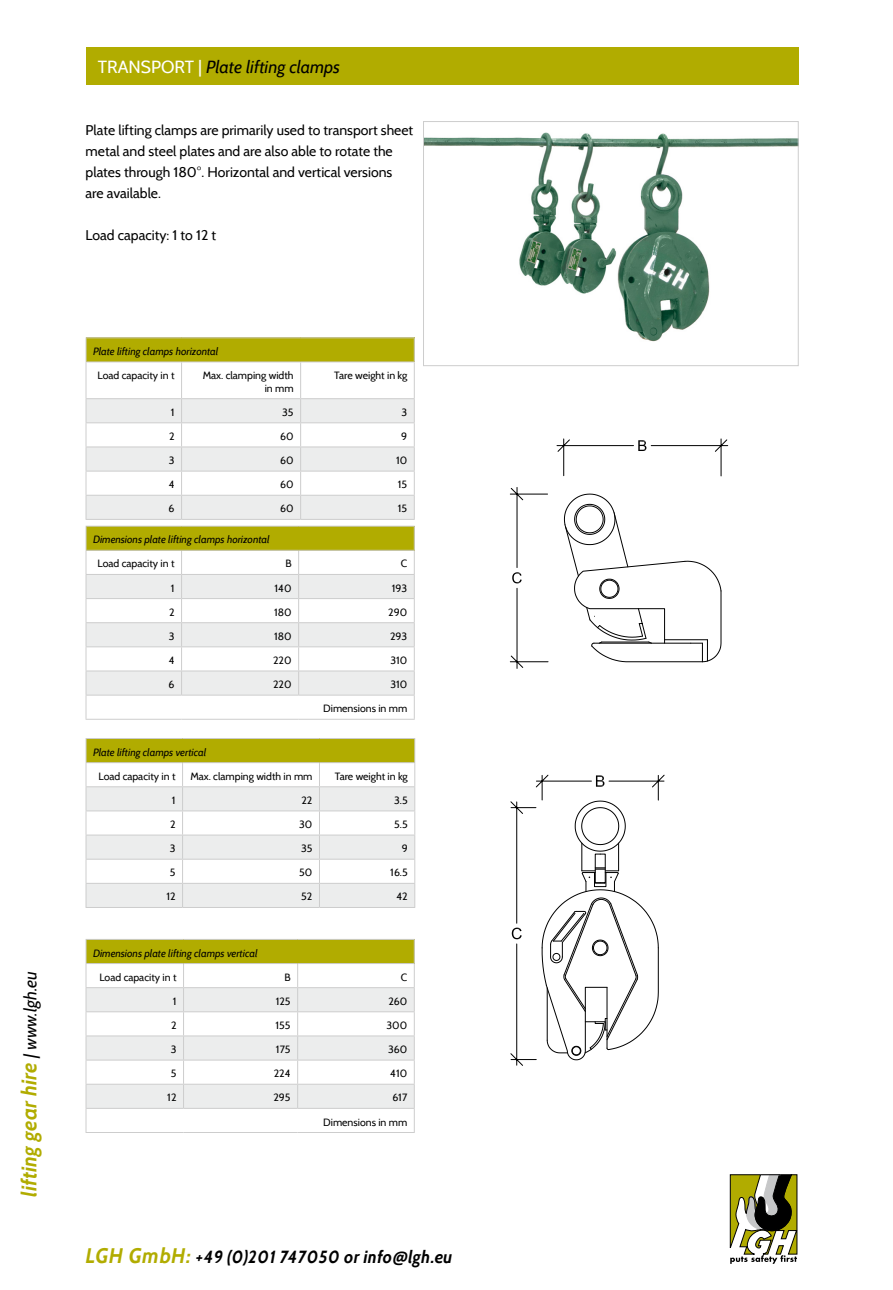
<style>
.page{position:relative;width:893px;height:1290px;background:#fff}
.page>*{position:absolute;margin:0;border:0;box-sizing:border-box;transform-origin:0 0}
.t1{font:italic 700 21px "Cabin";color:#b1ac00}
.t2{font:italic 700 17.5px "Cabin";color:#000}
.t3{font:italic 17.5px "Cabin";color:#000}
.t4{font:14px/21px "Cabin";color:#000}
.t5{font:10.5px/12.6px "Cabin";color:#000;text-align:right}
.t6{font:italic 10.5px "Cabin";color:#000}
.s1{font-size:17.5px;color:#000}
.s2{font-weight:400;font-size:17.5px;color:#000}
.s3{font-style:normal;color:#fff}
.s4{font-size:21px;color:#b1ac00}
.s5{font-family:"Calibri"}
</style>
<div class="page">
<svg style="left:730px;top:1174px;width:67px;height:90px"></svg>
<div style="left:86px;top:47px;width:712px;height:38px;background:#b1ac00"></div>
<div style="left:86px;top:338px;width:328px;height:24px;background:#b1ac00"></div>
<hr style="left:86px;top:362px;width:1px;height:36px;background:#cdcdcd">
<hr style="left:181px;top:362px;width:1px;height:36px;background:#cdcdcd">
<hr style="left:300px;top:362px;width:1px;height:36px;background:#cdcdcd">
<hr style="left:414px;top:362px;width:1px;height:36px;background:#cdcdcd">
<svg style="left:86px;top:399px;width:329px;height:120px"></svg>
<hr style="left:86px;top:361px;width:96px;height:1px;background:#cdcdcd">
<hr style="left:182px;top:361px;width:119px;height:1px;background:#cdcdcd">
<hr style="left:301px;top:361px;width:114px;height:1px;background:#cdcdcd">
<hr style="left:86px;top:398px;width:96px;height:1px;background:#cdcdcd">
<hr style="left:182px;top:398px;width:119px;height:1px;background:#cdcdcd">
<hr style="left:301px;top:398px;width:114px;height:1px;background:#cdcdcd">
<hr style="left:86px;top:422px;width:96px;height:1px;background:#cdcdcd">
<hr style="left:182px;top:422px;width:119px;height:1px;background:#cdcdcd">
<hr style="left:301px;top:422px;width:114px;height:1px;background:#cdcdcd">
<hr style="left:86px;top:446px;width:96px;height:1px;background:#cdcdcd">
<hr style="left:182px;top:446px;width:119px;height:1px;background:#cdcdcd">
<hr style="left:301px;top:446px;width:114px;height:1px;background:#cdcdcd">
<hr style="left:86px;top:471px;width:96px;height:1px;background:#cdcdcd">
<hr style="left:182px;top:471px;width:119px;height:1px;background:#cdcdcd">
<hr style="left:301px;top:471px;width:114px;height:1px;background:#cdcdcd">
<hr style="left:86px;top:495px;width:96px;height:1px;background:#cdcdcd">
<hr style="left:182px;top:495px;width:119px;height:1px;background:#cdcdcd">
<hr style="left:301px;top:495px;width:114px;height:1px;background:#cdcdcd">
<hr style="left:86px;top:519px;width:96px;height:1px;background:#cdcdcd">
<hr style="left:182px;top:519px;width:119px;height:1px;background:#cdcdcd">
<hr style="left:301px;top:519px;width:114px;height:1px;background:#cdcdcd">
<svg style="left:414px;top:338px;width:1px;height:23px"></svg>
<hr style="left:86px;top:337px;width:96px;height:1px;background:#cdcdcd">
<svg style="left:86px;top:338px;width:1px;height:23px"></svg>
<hr style="left:182px;top:337px;width:119px;height:1px;background:#cdcdcd">
<hr style="left:301px;top:337px;width:114px;height:1px;background:#cdcdcd">
<hr style="left:86px;top:719px;width:96px;height:1px;background:#cdcdcd">
<hr style="left:182px;top:719px;width:117px;height:1px;background:#cdcdcd">
<hr style="left:299px;top:719px;width:116px;height:1px;background:#cdcdcd">
<hr style="left:86px;top:526px;width:96px;height:1px;background:#cdcdcd">
<svg style="left:86px;top:527px;width:329px;height:192px"></svg>
<hr style="left:182px;top:526px;width:117px;height:1px;background:#cdcdcd">
<hr style="left:299px;top:526px;width:116px;height:1px;background:#cdcdcd">
<hr style="left:86px;top:907px;width:97px;height:1px;background:#cdcdcd">
<hr style="left:183px;top:907px;width:136px;height:1px;background:#cdcdcd">
<hr style="left:319px;top:907px;width:96px;height:1px;background:#cdcdcd">
<hr style="left:86px;top:738px;width:97px;height:1px;background:#cdcdcd">
<svg style="left:86px;top:739px;width:329px;height:168px"></svg>
<hr style="left:183px;top:738px;width:136px;height:1px;background:#cdcdcd">
<hr style="left:319px;top:738px;width:96px;height:1px;background:#cdcdcd">
<hr style="left:86px;top:1132px;width:98px;height:1px;background:#cdcdcd">
<hr style="left:184px;top:1132px;width:114px;height:1px;background:#cdcdcd">
<hr style="left:298px;top:1132px;width:117px;height:1px;background:#cdcdcd">
<hr style="left:86px;top:939px;width:98px;height:1px;background:#cdcdcd">
<svg style="left:86px;top:940px;width:329px;height:192px"></svg>
<hr style="left:184px;top:939px;width:114px;height:1px;background:#cdcdcd">
<hr style="left:298px;top:939px;width:117px;height:1px;background:#cdcdcd">
<img style="left:425px;top:132px;width:371px;height:210px">
<div style="left:423px;top:121px;width:375px;height:245px;border:1px solid #cdcdcd"></div>
<svg style="left:510px;top:774px;width:155px;height:292px"></svg>
<svg style="left:509px;top:438px;width:220px;height:231px"></svg>
<h1 class="t1" style="left:16px;top:1196px;width:227px;rotate:-90deg">lifting gear hire <span class="s1">|</span> <span class="s2">www.lgh.eu</span></h1>
<p class="t3" style="left:98px;top:56px;width:244px"><span class="s3">TRANSPORT |</span> Plate lifting clamps</p>
<p class="t4" style="left:86px;top:119px;width:329px">Plate lifting clamps are primarily used to transport sheet metal and steel plates and are also able to rotate the plates through 180°. Horizontal and vertical versions are available.</p>
<p class="t4" style="left:86px;top:224px;width:132px">Load capacity: 1 to 12 t</p>
<p class="t6" style="left:93px;top:345px;width:127px">Plate lifting clamps horizontal</p>
<p class="t5" style="left:98px;top:369px;width:79px">Load capacity in t</p>
<p class="t5" style="left:203px;top:369px;width:92px">Max. clamping width in mm</p>
<p class="t5" style="left:334px;top:369px;width:75px">Tare weight in kg</p>
<p class="t5" style="left:171px;top:406px;width:5px">1</p>
<p class="t5" style="left:282px;top:406px;width:13px">35</p>
<p class="t5" style="left:402px;top:406px;width:7px">3</p>
<p class="t5" style="left:169px;top:430px;width:7px">2</p>
<p class="t5" style="left:280px;top:430px;width:15px">60</p>
<p class="t5" style="left:401px;top:430px;width:7px">9</p>
<p class="t5" style="left:169px;top:454px;width:7px">3</p>
<p class="t5" style="left:280px;top:454px;width:15px">60</p>
<p class="t5" style="left:396px;top:454px;width:13px">10</p>
<p class="t5" style="left:169px;top:478px;width:7px">4</p>
<p class="t5" style="left:280px;top:478px;width:15px">60</p>
<p class="t5" style="left:398px;top:478px;width:11px">15</p>
<p class="t5" style="left:169px;top:502px;width:7px">6</p>
<p class="t5" style="left:280px;top:502px;width:15px">60</p>
<p class="t5" style="left:398px;top:502px;width:11px">15</p>
<p class="t6" style="left:93px;top:533px;width:178px">Dimensions plate lifting clamps horizontal</p>
<p class="t5" style="left:98px;top:557px;width:79px">Load capacity in t</p>
<p class="t5" style="left:285px;top:557px;width:8px">B</p>
<p class="t5" style="left:401px;top:557px;width:8px">C</p>
<p class="t5" style="left:171px;top:581px;width:5px">1</p>
<p class="t5" style="left:275px;top:581px;width:19px">140</p>
<p class="t5" style="left:392px;top:581px;width:17px">193</p>
<p class="t5" style="left:169px;top:606px;width:7px">2</p>
<p class="t5" style="left:274px;top:606px;width:19px">180</p>
<p class="t5" style="left:388px;top:606px;width:20px">290</p>
<p class="t5" style="left:169px;top:630px;width:7px">3</p>
<p class="t5" style="left:274px;top:630px;width:19px">180</p>
<p class="t5" style="left:390px;top:630px;width:19px">293</p>
<p class="t5" style="left:169px;top:654px;width:7px">4</p>
<p class="t5" style="left:273px;top:654px;width:20px">220</p>
<p class="t5" style="left:390px;top:654px;width:18px">310</p>
<p class="t5" style="left:169px;top:678px;width:7px">6</p>
<p class="t5" style="left:273px;top:678px;width:20px">220</p>
<p class="t5" style="left:390px;top:678px;width:18px">310</p>
<p class="t5" style="left:323px;top:702px;width:86px">Dimensions in mm</p>
<p class="t6" style="left:93px;top:745px;width:115px">Plate lifting clamps vertical</p>
<p class="t5" style="left:99px;top:770px;width:79px">Load capacity in t</p>
<p class="t5" style="left:190px;top:770px;width:124px">Max. clamping width in mm</p>
<p class="t5" style="left:335px;top:770px;width:75px">Tare weight in kg</p>
<p class="t5" style="left:172px;top:794px;width:5px">1</p>
<p class="t5" style="left:301px;top:794px;width:13px">22</p>
<p class="t5" style="left:394px;top:794px;width:15px">3.5</p>
<p class="t5" style="left:170px;top:818px;width:7px">2</p>
<p class="t5" style="left:299px;top:818px;width:15px">30</p>
<p class="t5" style="left:394px;top:818px;width:15px">5.5</p>
<p class="t5" style="left:170px;top:842px;width:7px">3</p>
<p class="t5" style="left:301px;top:842px;width:13px">35</p>
<p class="t5" style="left:402px;top:842px;width:7px">9</p>
<p class="t5" style="left:170px;top:866px;width:7px">5</p>
<p class="t5" style="left:299px;top:866px;width:15px">50</p>
<p class="t5" style="left:390px;top:866px;width:19px">16.5</p>
<p class="t5" style="left:166px;top:890px;width:11px">12</p>
<p class="t5" style="left:301px;top:890px;width:13px">52</p>
<p class="t5" style="left:396px;top:890px;width:13px">42</p>
<p class="t6" style="left:93px;top:946px;width:166px">Dimensions plate lifting clamps vertical</p>
<p class="t5" style="left:99px;top:970px;width:79px">Load capacity in t</p>
<p class="t5" style="left:284px;top:970px;width:8px">B</p>
<p class="t5" style="left:401px;top:970px;width:8px">C</p>
<p class="t5" style="left:173px;top:995px;width:5px">1</p>
<p class="t5" style="left:276px;top:995px;width:16px">125</p>
<p class="t5" style="left:388px;top:995px;width:20px">260</p>
<p class="t5" style="left:171px;top:1019px;width:7px">2</p>
<p class="t5" style="left:276px;top:1019px;width:17px">155</p>
<p class="t5" style="left:387px;top:1019px;width:22px">300</p>
<p class="t5" style="left:171px;top:1043px;width:7px">3</p>
<p class="t5" style="left:276px;top:1043px;width:16px">175</p>
<p class="t5" style="left:388px;top:1043px;width:21px">360</p>
<p class="t5" style="left:171px;top:1067px;width:7px">5</p>
<p class="t5" style="left:274px;top:1067px;width:18px">224</p>
<p class="t5" style="left:390px;top:1067px;width:19px">410</p>
<p class="t5" style="left:167px;top:1091px;width:11px">12</p>
<p class="t5" style="left:273px;top:1091px;width:19px">295</p>
<p class="t5" style="left:392px;top:1091px;width:16px">617</p>
<p class="t5" style="left:323px;top:1115px;width:86px">Dimensions in mm</p>
<h2 class="t2" style="left:86px;top:1246px;width:369px"><span class="s4">LGH GmbH:</span> +49 (0)201 747050 or info<span class="s5">@</span>lgh.eu</h2>
</div>
